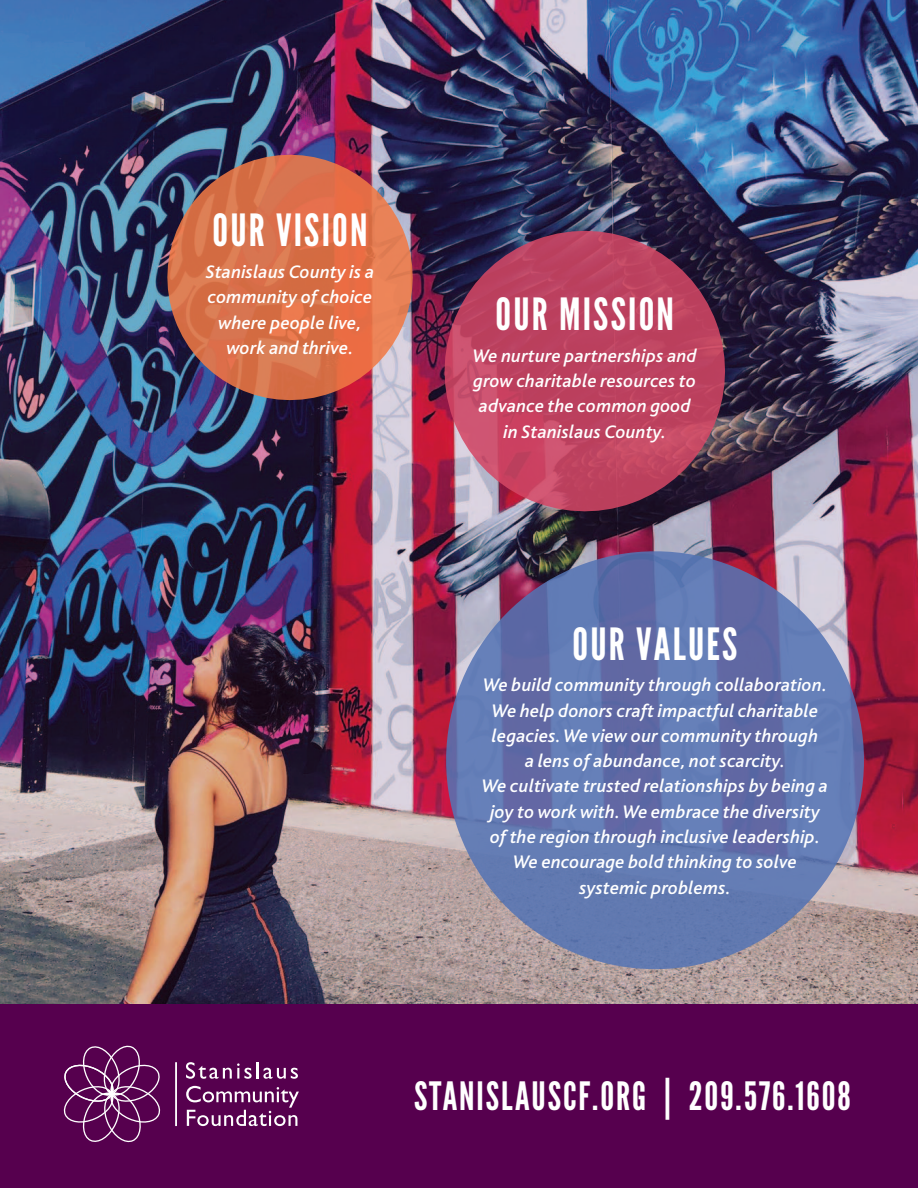
<style>
.page{position:relative;width:918px;height:1188px;background:#fff}
.page>*{position:absolute;margin:0;border:0;box-sizing:border-box;transform-origin:0 0}
.t1{font:44.25px "League Gothic";color:#fff}
.t2{font:39px "League Gothic";letter-spacing:.05em;color:#fff}
.t3{font:italic 500 19.05px/25.3px "Bliss";letter-spacing:.01em;color:#fff;text-align:center}
</style>
<div class="page">
<img style="left:0;top:0;width:918px;height:1004px">
<div style="left:0;top:1004px;width:918px;height:184px;background:#56004e"></div>
<svg style="left:186px;top:1062px;width:112px;height:17px"></svg>
<svg style="left:186px;top:1086px;width:113px;height:40px"></svg>
<hr style="left:175px;top:1062px;width:2px;height:64px;background:#fff">
<svg style="left:63px;top:1045px;width:98px;height:98px"></svg>
<svg style="left:427px;top:213px;width:316px;height:311px;fill:#bb405e"></svg>
<svg style="left:419px;top:524px;width:472px;height:472px"></svg>
<svg style="left:152px;top:139px;width:276px;height:277px"></svg>
<h1 class="t1" style="left:212px;top:204px;width:153px">OURVISION</h1>
<p class="t3" style="left:206px;top:259px;width:170px">Stanislaus County is a community of choice where people live, work and thrive.</p>
<h1 class="t1" style="left:496px;top:288px;width:80px">OUR MISSI</h1>
<h1 class="t1" style="left:639px;top:288px;width:33px">ON</h1>
<p class="t3" style="left:473px;top:343px;width:225px">We nurture partnerships and grow charitable resources to advance the common good in Stanislaus County.</p>
<h1 class="t1" style="left:573px;top:617px;width:82px">OUR VALUES</h1>
<p class="t3" style="left:482px;top:673px;width:348px">We build community through collaboration.<br>We help donors craft impactful charitable legacies. We view our community through<br>a lens of abundance, not scarcity.<br>We cultivate trusted relationships by being a joy to work with. We embrace the diversity of the region through inclusive leadership.<br>We encourage bold thinking to solve systemic problems.</p>
<h2 class="t2" style="left:414px;top:1073px;width:31px">STANISLAUS</h2>
<h2 class="t2" style="left:563px;top:1073px;width:289px">CF.ORG | 209.576.1608</h2>
</div>
